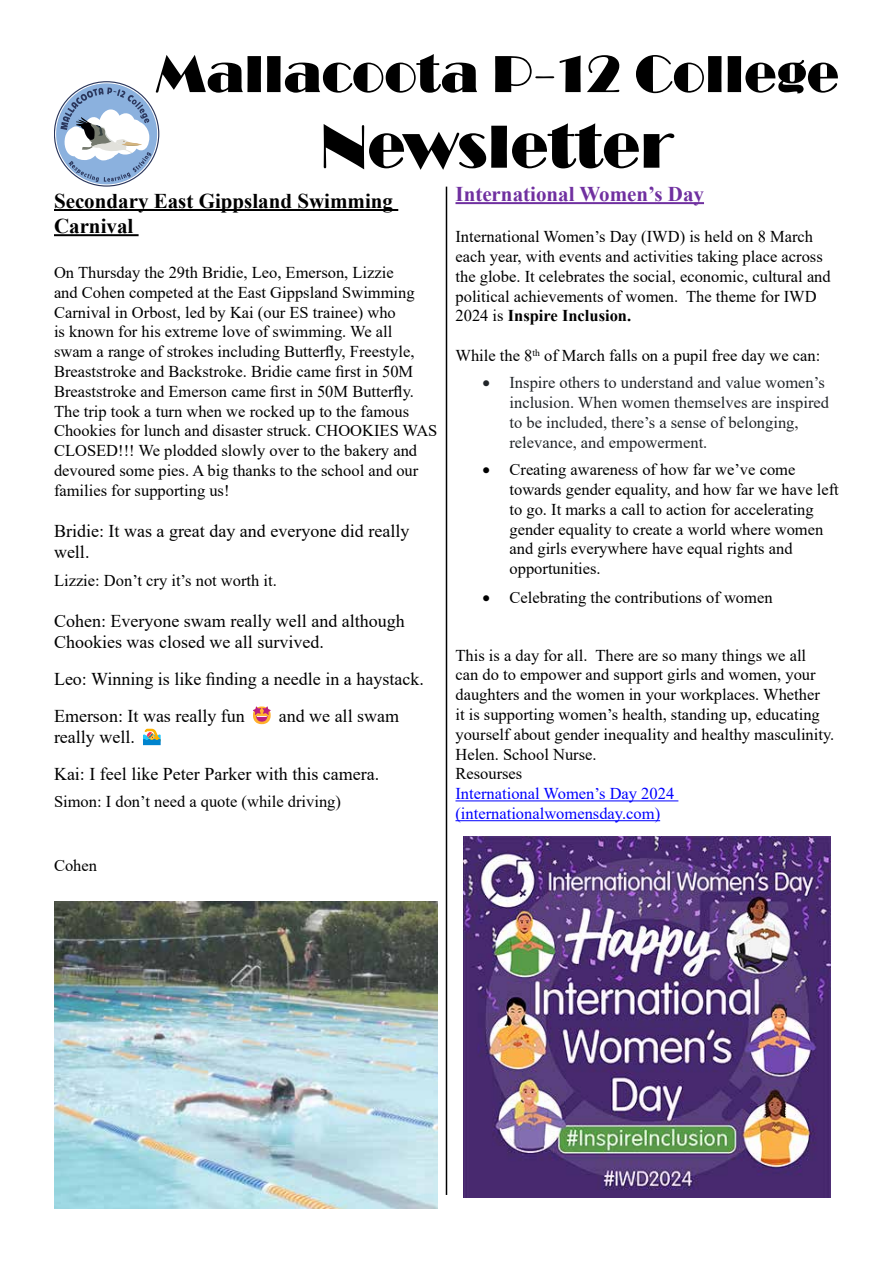
<style>
.page{position:relative;width:893px;height:1263px;background:#fff}
.page>*{position:absolute;margin:0;border:0;box-sizing:border-box;transform-origin:0 0}
.t1{font:63px "Broadway";color:#000}
.t2{font:54px "Broadway";color:#000}
.t3{font:700 21px/25.2px "Times New Roman";color:#000}
.t4{font:700 21px "Times New Roman";color:#7030a0}
.t5{font:18px/21.6px "Times New Roman";color:#000}
.t6{font:16.5px/19.8px "Times New Roman";color:#000}
.t7{font:16.5px/19.8px "Times New Roman";color:#212529}
.t8{font:16.5px/19.8px "Times New Roman";color:#00f}
.s1{font-weight:700}
</style>
<div class="page">
<svg style="left:55px;top:82px;width:103px;height:104px"></svg>
<hr style="left:54px;top:209px;width:344px;height:2px;background:#000">
<hr style="left:54px;top:234px;width:85px;height:2px;background:#000">
<img style="left:54px;top:901px;width:383px;height:307px">
<hr style="left:446px;top:187px;width:1px;height:1008px;background:#000">
<hr style="left:455px;top:202px;width:249px;height:2px;background:#7030a0">
<hr style="left:455px;top:800px;width:223px;height:1px;background:#00f">
<hr style="left:455px;top:820px;width:205px;height:1px;background:#00f">
<img style="left:464px;top:836px;width:367px;height:361px">
<h2 class="t2" style="left:155px;top:43px;width:685px">Mallacoota P-12 College</h2>
<h1 class="t1" style="left:321px;top:110px;width:354px">Newsletter</h1>
<p class="t3" style="left:54px;top:187px;width:340px">Secondary East Gippsland Swimming<br>Carnival</p>
<p class="t6" style="left:54px;top:262px;width:385px">On Thursday the 29th Bridie, Leo, Emerson, Lizzie<br>and Cohen competed at the East Gippsland Swimming Carnival in Orbost, led by Kai (our ES trainee) who<br>is known for his extreme love of swimming. We all<br>swam a range of strokes including Butterfly, Freestyle, Breaststroke and Backstroke. Bridie came first in 50M Breaststroke and Emerson came first in 50M Butterfly.<br>The trip took a turn when we rocked up to the famous Chookies for lunch and disaster struck. CHOOKIES WAS CLOSED!!! We plodded slowly over to the bakery and devoured some pies. A big thanks to the school and our families for supporting us!</p>
<p class="t5" style="left:54px;top:519px;width:357px">Bridie: It was a great day and everyone did really well.</p>
<p class="t6" style="left:54px;top:570px;width:224px">Lizzie: Don’t cry it’s not worth it.</p>
<p class="t5" style="left:54px;top:609px;width:352px">Cohen: Everyone swam really well and although<br>Chookies was closed we all survived.</p>
<p class="t5" style="left:54px;top:660px;width:371px;line-height:36.6px">Leo: Winning is like finding a needle in a haystack.<br>Emerson: It was really fun</p>
<p class="t4" style="left:455px;top:179px;width:250px">International Women’s Day</p>
<p class="t6" style="left:455px;top:226px;width:377px">International Women’s Day (IWD) is held on 8 March each year, with events and activities taking place across the globe. It celebrates the social, economic, cultural and political achievements of women. The theme for IWD 2024 is <span class="s1">Inspire Inclusion.</span></p>
<p class="t6" style="left:455px;top:345px;width:366px">While the 8<sup>th</sup> of March falls on a pupil free day we can:</p>
<p class="t7" style="left:509px;top:372px;width:321px;text-indent:-27px">• Inspire others to understand and value women’s inclusion. When women themselves are inspired to be included, there’s a sense of belonging, relevance, and empowerment.</p>
<p class="t6" style="left:509px;top:459px;width:331px;text-indent:-27px">• Creating awareness of how far we’ve come towards gender equality, and how far we have left to go. It marks a call to action for accelerating gender equality to create a world where women and girls everywhere have equal rights and opportunities.</p>
<p class="t6" style="left:482px;top:587px;width:292px">• Celebrating the contributions of women</p>
<p class="t6" style="left:455px;top:644px;width:380px">This is a day for all. There are so many things we all<br>can do to empower and support girls and women, your daughters and the women in your workplaces. Whether<br>it is supporting women’s health, standing up, educating yourself about gender inequality and healthy masculinity.<br>Helen. School Nurse.<br>Resourses</p>
<p class="t8" style="left:455px;top:783px;width:220px">International Women’s Day 2024 (internationalwomensday.com)</p>
<p class="t5" style="left:279px;top:704px;width:122px">and we all swam</p>
<p class="t5" style="left:54px;top:718px;width:327px;line-height:36.6px">really well.<br>Kai: I feel like Peter Parker with this camera.</p>
<p class="t6" style="left:54px;top:791px;width:289px">Simon: I don’t need a quote (while driving)</p>
<p class="t6" style="left:54px;top:855px;width:45px">Cohen</p>
</div>
